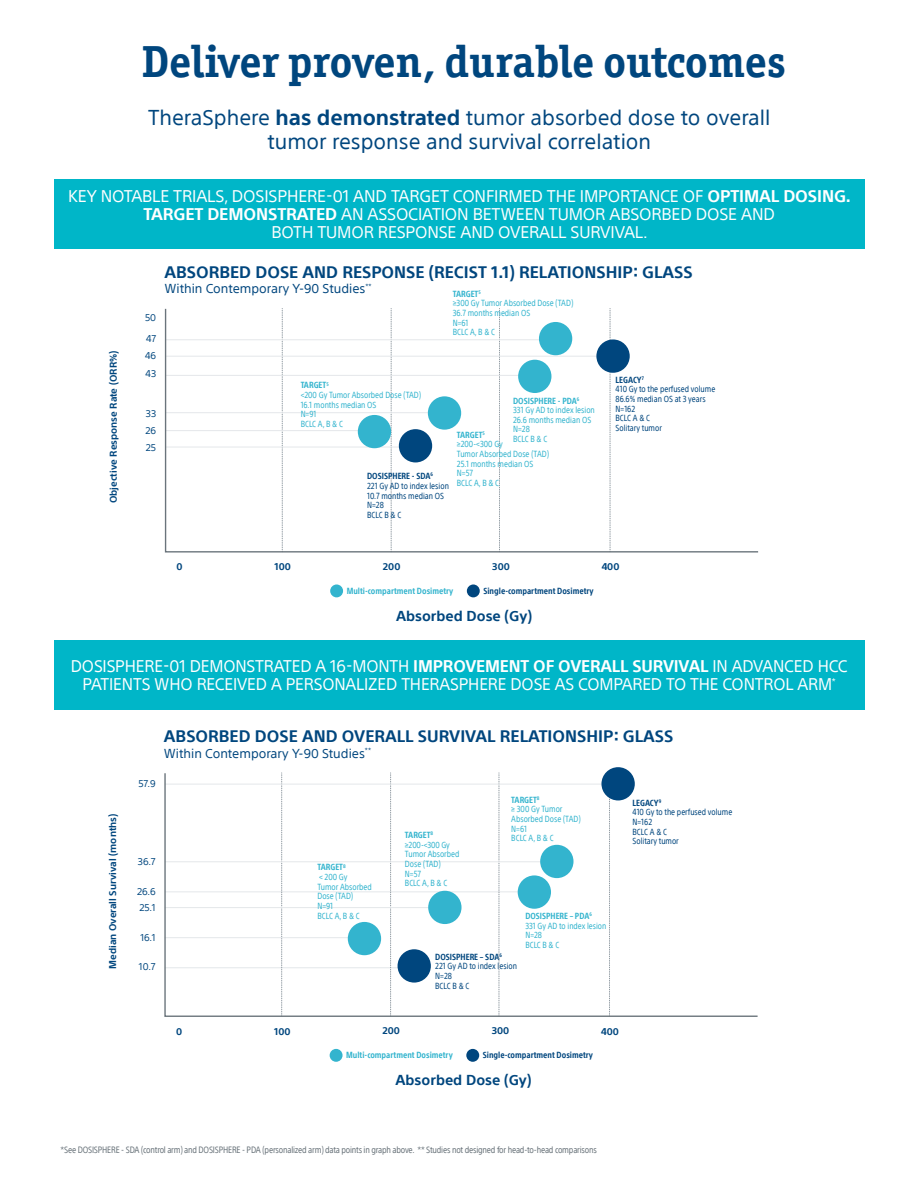
<style>
.page{position:relative;width:905px;height:1188px;background:#fff}
.page>*{position:absolute;margin:0;border:0;box-sizing:border-box;transform-origin:0 0}
.t1{font:700 45px "Officina Ser ITC Std";color:#00467e}
.t2{font:21px/24px "SST";color:#00467e;text-align:center}
.t3{font:16.5px/18px "SST";letter-spacing:-.01em;color:#fff;text-align:center}
.t4{font:700 16.35px "SST";color:#00467e}
.t5{font:700 14.1px "SST";color:#00467e}
.t6{font:12.6px "SST";color:#00467e}
.t7{font:700 9.6px "SST";color:#00467e}
.t8{font:9.6px/15.9px "SST";color:#00467e}
.t9{font:condensed 9px "SST";letter-spacing:-.02em;color:#6a747b}
.t10{font:condensed 8.7px/9.6px "SST";color:#33b4ce}
.t11{font:condensed 8.7px/9.6px "SST";color:#00467e}
.t12{font:700 condensed 8.7px "SST";color:#00467e}
.t13{font:700 condensed 8.7px "SST";color:#33b4ce}
.s1{font-weight:700}
</style>
<div class="page">
<div style="left:601px;top:767px;width:33px;height:33px;background:#00467e;border-radius:50%"></div>
<div style="left:466px;top:1049px;width:13px;height:13px;background:#00467e;border-radius:50%"></div>
<div style="left:329px;top:1049px;width:13px;height:13px;background:#33b4ce;border-radius:50%"></div>
<svg style="left:164px;top:772px;width:594px;height:245px"></svg>
<svg style="left:164px;top:308px;width:595px;height:245px"></svg>
<div style="left:467px;top:584px;width:12px;height:13px;background:#00467e;border-radius:50%"></div>
<div style="left:330px;top:584px;width:13px;height:13px;background:#33b4ce;border-radius:50%"></div>
<div style="left:54px;top:179px;width:810px;height:69px;background:#00b6c8"></div>
<div style="left:54px;top:640px;width:810px;height:70px;background:#00b6c8"></div>
<p class="t1" style="left:142px;top:34px;width:645px">Deliver proven, durable outcomes</p>
<p class="t2" style="left:148px;top:105px;width:623px">TheraSphere <span class="s1">has demonstrated</span> tumor absorbed dose to overall tumor response and survival correlation</p>
<p class="t3" style="left:68px;top:187px;width:784px">KEY NOTABLE TRIALS, DOSISPHERE-01 AND TARGET CONFIRMED THE IMPORTANCE OF <span class="s1">OPTIMAL DOSING.<br>TARGET DEMONSTRATED</span> AN ASSOCIATION BETWEEN TUMOR ABSORBED DOSE AND<br>BOTH TUMOR RESPONSE AND OVERALL SURVIVAL.</p>
<p class="t7" style="left:108px;top:503px;width:154px;rotate:-90deg">Objective Response Rate (ORR%)</p>
<p class="t8" style="left:145px;top:310px;width:13px">50</p>
<p class="t8" style="left:146px;top:331px;width:12px">47</p>
<p class="t8" style="left:145px;top:348px;width:13px">46</p>
<p class="t8" style="left:145px;top:366px;width:12px">43</p>
<p class="t8" style="left:146px;top:405px;width:12px">33</p>
<p class="t8" style="left:146px;top:439px;width:12px">25</p>
<p class="t8" style="left:145px;top:422px;width:12px">26</p>
<p class="t4" style="left:164px;top:262px;width:529px">ABSORBED DOSE AND RESPONSE (RECIST 1.1) RELATIONSHIP: GLASS</p>
<p class="t6" style="left:164px;top:281px;width:209px">Within Contemporary Y-90 Studies<sup>**</sup></p>
<p class="t10" style="left:453px;top:289px;width:122px"><span class="s1">TARGET</span><sup>5<br></sup>≥300 Gy Tumor Absorbed Dose (TAD)<br>36.7 months median OS<br>N=61<br>BCLC A, B &amp; C</p>
<p class="t10" style="left:301px;top:380px;width:122px"><span class="s1">TARGET</span><sup>5<br></sup>&lt;200 Gy Tumor Absorbed Dose (TAD)<br>16.1 months median OS<br>N=91<br>BCLC A, B &amp; C</p>
<p class="t11" style="left:367px;top:471px;width:83px"><span class="s1">DOSISPHERE - SDA</span><sup>6<br></sup>221 Gy AD to index lesion<br>10.7 months median OS<br>N=28<br>BCLC B &amp; C</p>
<p class="t10" style="left:513px;top:396px;width:83px"><span class="s1">DOSISPHERE - PDA</span><sup>6<br></sup>331 Gy AD to index lesion<br>26.6 months median OS<br>N=28<br>BCLC B &amp; C</p>
<p class="t10" style="left:457px;top:430px;width:94px"><span class="s1">TARGET</span><sup>5<br></sup>≥200-&lt;300 Gy<br>Tumor Absorbed Dose (TAD)<br>25.1 months median OS<br>N=57<br>BCLC A, B &amp; C</p>
<p class="t11" style="left:615px;top:375px;width:101px"><span class="s1">LEGACY</span><sup>7<br></sup>410 Gy to the perfused volume<br>86.6% median OS at 3 years<br>N=162<br>BCLC A &amp; C<br>Solitary tumor</p>
<p class="t7" style="left:177px;top:561px;width:8px">0</p>
<p class="t7" style="left:274px;top:561px;width:18px">100</p>
<p class="t7" style="left:383px;top:561px;width:19px">200</p>
<p class="t7" style="left:492px;top:561px;width:19px">300</p>
<p class="t7" style="left:601px;top:561px;width:19px">400</p>
<p class="t13" style="left:347px;top:586px;width:108px">Multi-compartment Dosimetry</p>
<p class="t12" style="left:483px;top:586px;width:112px">Single-compartment Dosimetry</p>
<p class="t5" style="left:396px;top:608px;width:137px">Absorbed Dose (Gy)</p>
<p class="t3" style="left:71px;top:657px;width:778px">DOSISPHERE-01 DEMONSTRATED A 16-MONTH <span class="s1">IMPROVEMENT OF OVERALL SURVIVAL</span> IN ADVANCED HCC<br>PATIENTS WHO RECEIVED A PERSONALIZED THERASPHERE DOSE AS COMPARED TO THE CONTROL ARM<sup>*</sup></p>
<p class="t7" style="left:107px;top:969px;width:156px;rotate:-90deg">Median Overall Survival (months)</p>
<p class="t8" style="left:138px;top:776px;width:19px">57.9</p>
<p class="t8" style="left:138px;top:853px;width:19px">36.7</p>
<p class="t8" style="left:137px;top:883px;width:20px">26.6<br>25.1</p>
<p class="t8" style="left:140px;top:930px;width:17px">16.1</p>
<p class="t8" style="left:139px;top:959px;width:18px">10.7</p>
<p class="t4" style="left:164px;top:726px;width:511px">ABSORBED DOSE AND OVERALL SURVIVAL RELATIONSHIP: GLASS</p>
<p class="t6" style="left:164px;top:746px;width:209px">Within Contemporary Y-90 Studies<sup>**</sup></p>
<p class="t11" style="left:632px;top:798px;width:101px"><span class="s1">LEGACY</span><sup>9<br></sup>410 Gy to the perfused volume<br>N=162<br>BCLC A &amp; C<br>Solitary tumor</p>
<p class="t10" style="left:511px;top:795px;width:71px"><span class="s1">TARGET</span><sup>8<br></sup>≥ 300 Gy Tumor<br>Absorbed Dose (TAD)<br>N=61<br>BCLC A, B &amp; C</p>
<p class="t10" style="left:405px;top:830px;width:56px"><span class="s1">TARGET</span><sup>8 </sup>≥200-&lt;300 Gy<br>Tumor Absorbed<br>Dose (TAD)<br>N=57<br>BCLC A, B &amp; C</p>
<p class="t10" style="left:317px;top:862px;width:56px"><span class="s1">TARGET</span><sup>8<br></sup>&lt; 200 Gy<br>Tumor Absorbed<br>Dose (TAD)<br>N=91<br>BCLC A, B &amp; C</p>
<p class="t10" style="left:525px;top:911px;width:82px"><span class="s1">DOSISPHERE – PDA</span><sup>6<br></sup>331 Gy AD to index lesion<br>N=28<br>BCLC B &amp; C</p>
<p class="t11" style="left:435px;top:952px;width:83px"><span class="s1">DOSISPHERE – SDA</span><sup>6<br></sup>221 Gy AD to index lesion<br>N=28<br>BCLC B &amp; C</p>
<p class="t7" style="left:176px;top:1026px;width:8px">0</p>
<p class="t7" style="left:274px;top:1026px;width:18px">100</p>
<p class="t7" style="left:382px;top:1025px;width:19px">200</p>
<p class="t7" style="left:491px;top:1025px;width:19px">300</p>
<p class="t7" style="left:601px;top:1026px;width:19px">400</p>
<p class="t13" style="left:346px;top:1050px;width:108px">Multi-compartment Dosimetry</p>
<p class="t12" style="left:483px;top:1050px;width:112px">Single-compartment Dosimetry</p>
<p class="t5" style="left:395px;top:1072px;width:137px">Absorbed Dose (Gy)</p>
<p class="t9" style="left:60px;top:1145px;width:538px">*See DOSISPHERE - SDA (control arm) and DOSISPHERE - PDA (personalized arm) data points in graph above. ** Studies not designed for head-to-head comparisons</p>
</div>
